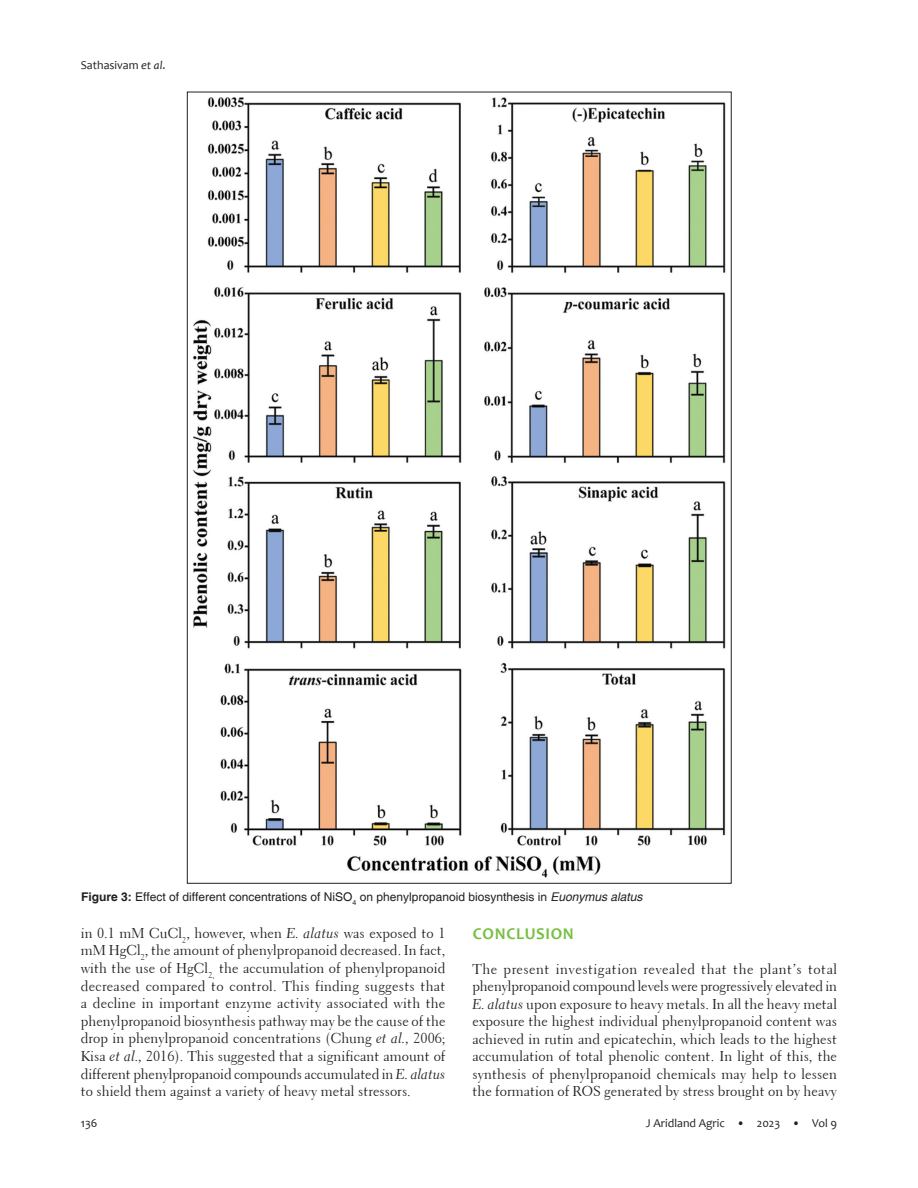
<style>
.page{position:relative;width:918px;height:1188px;background:#fff}
.page>*{position:absolute;margin:0;border:0;box-sizing:border-box;transform-origin:0 0}
.t1{font:700 16.5px "Candara";letter-spacing:.04em;color:#76c043}
.TX{font:14.25px/17.5px "Transitional 521 BT Roman A";color:#231f20;text-align:justify}
.FGC{font:12px "Helvetica";color:#231f20}
.t2{font:12px "Candara";color:#231f20}
.s1{font-style:italic}
.s2{font-weight:700}
.s3{font-family:"Transitional 521 BT Cursive A"}
</style>
<div class="page">
<img style="left:193px;top:97px;width:533px;height:781px">
<p class="t2" style="left:81px;top:58px;width:86px">Sathasivam <span class="s1">et al</span>.</p>
<p class="FGC" style="left:81px;top:890px;width:563px"><span class="s2">Figure 3:</span> Effect of different concentrations of NiSO<sub>4</sub> on phenylpropanoid biosynthesis in <span class="s1">Euonymus alatus</span></p>
<p class="TX" style="left:81px;top:924px;width:366px">in 0.1 mM CuCl<sub>2</sub>, however, when <span class="s3">E. alatus</span> was exposed to 1 mM HgCl<sub>2</sub>, the amount of phenylpropanoid decreased. In fact, with the use of HgCl<sub>2,</sub> the accumulation of phenylpropanoid decreased compared to control. This finding suggests that a decline in important enzyme activity associated with the phenylpropanoid biosynthesis pathway may be the cause of the drop in phenylpropanoid concentrations (Chung <span class="s3">et al.,</span> 2006; Kisa <span class="s3">et al.,</span> 2016). This suggested that a significant amount of different phenylpropanoid compounds accumulated in <span class="s3">E. alatus </span>to shield them against a variety of heavy metal stressors.</p>
<h1 class="t1" style="left:473px;top:923px;width:103px">CONCLUSION</h1>
<p class="TX" style="left:472px;top:960px;width:366px">The present investigation revealed that the plant’s total phenylpropanoid compound levels were progressively elevated in <span class="s3">E. alatus</span> upon exposure to heavy metals. In all the heavy metal exposure the highest individual phenylpropanoid content was achieved in rutin and epicatechin, which leads to the highest accumulation of total phenolic content. In light of this, the synthesis of phenylpropanoid chemicals may help to lessen the formation of ROS generated by stress brought on by heavy</p>
<p class="t2" style="left:81px;top:1115px;width:18px">136</p>
<p class="t2" style="left:646px;top:1115px;width:193px">J Aridland Agric • 2023 • Vol 9</p>
</div>
